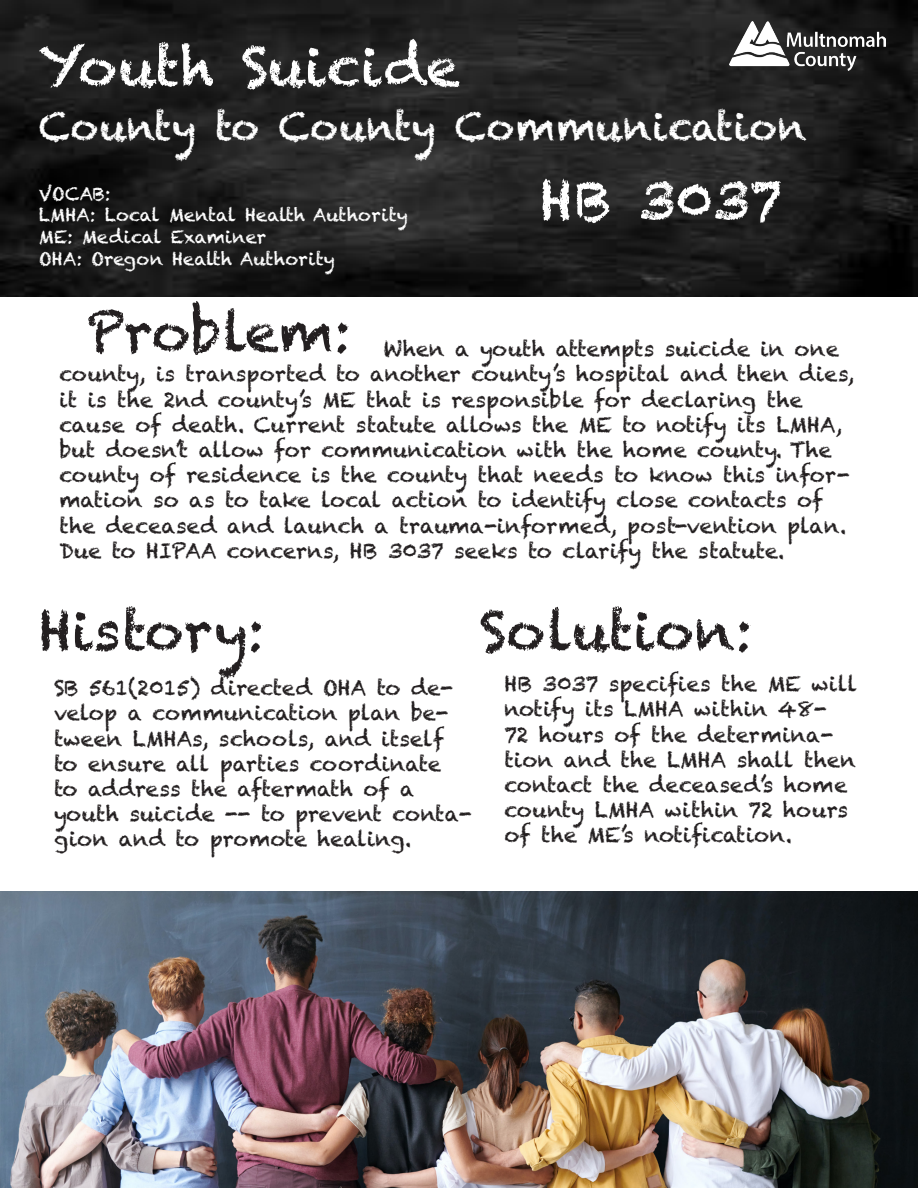
<style>
.page{position:relative;width:918px;height:1188px;background:#fff}
.page>*{position:absolute;margin:0;border:0;box-sizing:border-box;transform-origin:0 0}
.t1{font:54px "Chalkduster";color:#231f20}
.t2{font:54px "Chalkduster";color:#fff}
.t3{font:39px "Chalkduster";color:#fff}
.t4{font:21px/25.2px "Chalkduster";color:#231f20}
.t5{font:18px "Chalkduster";color:#fff}
</style>
<div class="page">
<img style="left:0;top:891px;width:918px;height:297px">
<img style="left:0;top:0;width:918px;height:297px">
<img style="left:729px;top:22px;width:157px;height:48px">
<p class="t2" style="left:39px;top:35px;width:423px">Youth Suicide</p>
<p class="t3" style="left:39px;top:103px;width:769px">County to County Communication</p>
<p class="t2" style="left:540px;top:169px;width:243px">HB 3037</p>
<p class="t5" style="left:39px;top:183px;width:74px">VOCAB:</p>
<p class="t5" style="left:39px;top:205px;width:370px">LMHA: Local Mental Health Authority</p>
<p class="t5" style="left:39px;top:226px;width:229px">ME: Medical Examiner</p>
<p class="t5" style="left:39px;top:248px;width:298px">OHA: Oregon Health Authority</p>
<p class="t1" style="left:86px;top:301px;width:266px">Problem:</p>
<p class="t4" style="left:59px;top:336px;width:796px;text-indent:324px">When a youth attempts suicide in one county, is transported to another county’s hospital and then dies, it is the 2nd county’s ME that is responsible for declaring the cause of death. Current statute allows the ME to notify its LMHA, but doesn’t allow for communication with the home county. The county of residence is the county that needs to know this infor&shy;mation so as to take local action to identify close contacts of the deceased and launch a trauma-informed, post-vention plan.<br>Due to HIPAA concerns, HB 3037 seeks to clarify the statute.</p>
<p class="t1" style="left:39px;top:599px;width:227px">History:</p>
<p class="t1" style="left:480px;top:599px;width:275px">Solution:</p>
<p class="t4" style="left:504px;top:671px;width:354px">HB 3037 specifies the ME will notify its LMHA within 48-<br>72 hours of the determina&shy;tion and the LMHA shall then contact the deceased’s home county LMHA within 72 hours of the ME’s notification.</p>
<p class="t4" style="left:54px;top:675px;width:419px">SB 561(2015) directed OHA to de&shy;velop a communication plan be&shy;tween LMHAs, schools, and itself to ensure all parties coordinate<br>to address the aftermath of a youth suicide -- to prevent conta&shy;gion and to promote healing.</p>
</div>
